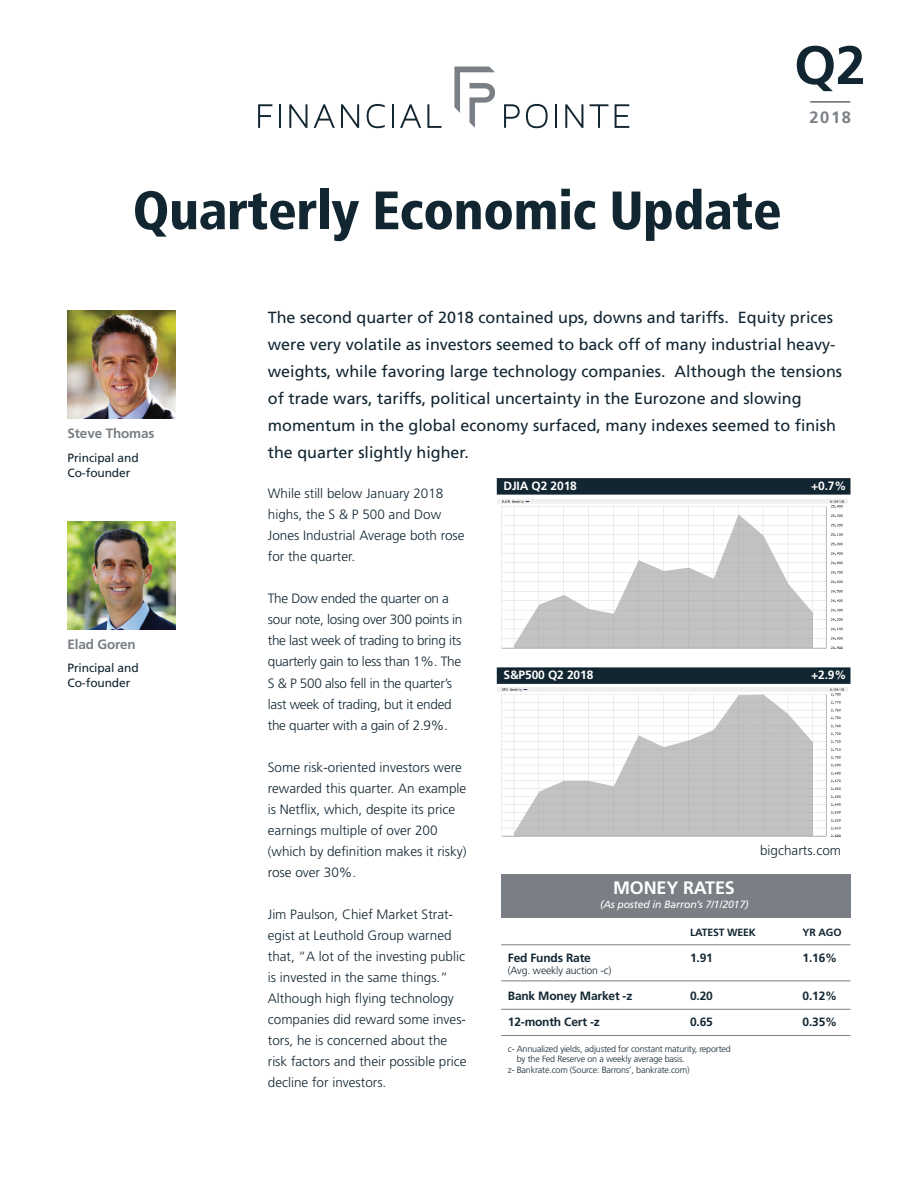
<style>
.page{position:relative;width:918px;height:1188px;background:#fff}
.page>*{position:absolute;margin:0;border:0;box-sizing:border-box;transform-origin:0 0}
.t1{font:900 condensed 54px "Frutiger";letter-spacing:-.01em;color:#122632}
.t2{font:700 54px "Frutiger";color:#122632}
.t3{font:700 18px "Frutiger";letter-spacing:-.01em;color:#fff}
.t4{font:700 16.5px "Frutiger";color:#797f84}
.t5{font:16.2px/27px "Frutiger";color:#122632}
.t6{font:300 13.5px/21px "Frutiger";color:#122632}
.t7{font:300 13.5px/21px "Frutiger";letter-spacing:-.02em;color:#122632}
.t8{font:700 13.5px "Frutiger";letter-spacing:-.01em;color:#797f84}
.t9{font:700 12px "Frutiger";letter-spacing:-.015em;color:#122632}
.t10{font:12px/15px "Frutiger";letter-spacing:-.01em;color:#122632}
.t11{font:700 12px "Frutiger";letter-spacing:-.01em;color:#fff}
.t12{font:italic 10.5px "Frutiger";letter-spacing:-.015em;color:#fff}
.t13{font:300 10.5px "Frutiger";letter-spacing:-.015em;color:#122632}
.t14{font:700 10.5px "Frutiger";letter-spacing:-.015em;color:#122632}
.t15{font:300 9px "Frutiger";letter-spacing:-.02em;color:#122632}
</style>
<div class="page">
<img style="left:68px;top:310px;width:108px;height:108px">
<img style="left:497px;top:499px;width:350px;height:150px">
<img style="left:497px;top:687px;width:350px;height:149px">
<hr style="left:810px;top:101px;width:40px;height:2px;background:#797f84">
<img style="left:68px;top:522px;width:108px;height:108px">
<div style="left:501px;top:875px;width:349px;height:43px;background:#797f84"></div>
<hr style="left:501px;top:945px;width:349px;height:1px;background:#797f84">
<hr style="left:501px;top:981px;width:349px;height:1px;background:#797f84">
<hr style="left:501px;top:1009px;width:349px;height:1px;background:#797f84">
<hr style="left:501px;top:1035px;width:349px;height:1px;background:#797f84">
<svg style="left:258px;top:104px;width:14px;height:24px"></svg>
<hr style="left:279px;top:104px;width:2px;height:24px;background:#122632">
<svg style="left:289px;top:104px;width:18px;height:24px"></svg>
<svg style="left:314px;top:104px;width:21px;height:24px"></svg>
<svg style="left:341px;top:104px;width:18px;height:24px"></svg>
<svg style="left:367px;top:104px;width:18px;height:24px"></svg>
<hr style="left:392px;top:104px;width:2px;height:24px;background:#122632">
<svg style="left:400px;top:104px;width:21px;height:24px"></svg>
<svg style="left:427px;top:104px;width:15px;height:24px"></svg>
<svg style="left:504px;top:104px;width:16px;height:24px"></svg>
<svg style="left:526px;top:104px;width:22px;height:24px"></svg>
<hr style="left:555px;top:104px;width:2px;height:24px;background:#122632">
<svg style="left:565px;top:104px;width:18px;height:24px"></svg>
<svg style="left:590px;top:104px;width:18px;height:24px"></svg>
<svg style="left:615px;top:104px;width:14px;height:24px"></svg>
<svg style="left:454px;top:67px;width:41px;height:61px"></svg>
<div style="left:497px;top:478px;width:353px;height:17px;background:#122632"></div>
<div style="left:497px;top:667px;width:353px;height:17px;background:#122632"></div>
<h1 class="t2" style="left:794px;top:34px;width:73px">Q2</h1>
<p class="t4" style="left:809px;top:108px;width:43px">2018</p>
<h1 class="t1" style="left:133px;top:178px;width:651px">Quarterly Economic Update</h1>
<p class="t8" style="left:68px;top:426px;width:89px">Steve Thomas</p>
<p class="t10" style="left:68px;top:451px;width:73px">Principal and<br>Co-founder</p>
<p class="t8" style="left:68px;top:636px;width:70px">Elad Goren</p>
<p class="t10" style="left:68px;top:661px;width:73px">Principal and<br>Co-founder</p>
<p class="t5" style="left:268px;top:304px;width:576px">The second quarter of 2018 contained ups, downs and tariffs. Equity prices were very volatile as investors seemed to back off of many industrial heavy&shy;weights, while favoring large technology companies. Although the tensions of trade wars, tariffs, political uncertainty in the Eurozone and slowing momentum in the global economy surfaced, many indexes seemed to finish the quarter slightly higher.</p>
<p class="t6" style="left:268px;top:484px;width:198px">While still below January 2018 highs, the S &amp; P 500 and Dow<br>Jones Industrial Average both rose for the quarter.</p>
<p class="t7" style="left:268px;top:589px;width:196px">The Dow ended the quarter on a sour note, losing over 300 points in the last week of trading to bring its quarterly gain to less than 1%. The<br>S &amp; P 500 also fell in the quarter’s last week of trading, but it ended the quarter with a gain of 2.9%.</p>
<p class="t6" style="left:268px;top:757px;width:200px">Some risk-oriented investors were rewarded this quarter. An example is Netflix, which, despite its price earnings multiple of over 200 (which by definition makes it risky) rose over 30%.</p>
<p class="t6" style="left:268px;top:904px;width:200px">Jim Paulson, Chief Market Strat&shy;egist at Leuthold Group warned that, “A lot of the investing public is invested in the same things.”<br>Although high flying technology companies did reward some inves&shy;tors, he is concerned about the risk factors and their possible price decline for investors.</p>
<p class="t11" style="left:504px;top:479px;width:75px">DJIA Q2 2018</p>
<p class="t11" style="left:811px;top:479px;width:37px">+0.7%</p>
<p class="t11" style="left:504px;top:668px;width:91px">S&amp;P500 Q2 2018</p>
<p class="t11" style="left:811px;top:668px;width:37px">+2.9%</p>
<h2 class="t3" style="left:613px;top:877px;width:123px">MONEY RATES</h2>
<p class="t12" style="left:600px;top:898px;width:150px">(As posted in Barron’s 7/1/2017)</p>
<p class="t6" style="left:760px;top:841px;width:82px">bigcharts.com</p>
<p class="t14" style="left:690px;top:926px;width:67px">LATEST WEEK</p>
<p class="t14" style="left:803px;top:926px;width:40px">YR AGO</p>
<p class="t9" style="left:508px;top:951px;width:85px">Fed Funds Rate</p>
<p class="t9" style="left:690px;top:951px;width:24px">1.91</p>
<p class="t9" style="left:803px;top:951px;width:36px">1.16%</p>
<p class="t13" style="left:508px;top:964px;width:105px">(Avg. weekly auction -c)</p>
<p class="t9" style="left:508px;top:989px;width:126px">Bank Money Market -z</p>
<p class="t9" style="left:690px;top:989px;width:24px">0.20</p>
<p class="t9" style="left:803px;top:989px;width:36px">0.12%</p>
<p class="t9" style="left:508px;top:1015px;width:93px">12-month Cert -z</p>
<p class="t9" style="left:690px;top:1015px;width:24px">0.65</p>
<p class="t9" style="left:803px;top:1015px;width:36px">0.35%</p>
<p class="t15" style="left:508px;top:1044px;width:225px">c- Annualized yields, adjusted for constant maturity, reported</p>
<p class="t15" style="left:517px;top:1054px;width:170px">by the Fed Reserve on a weekly average basis.</p>
<p class="t15" style="left:508px;top:1065px;width:183px">z- Bankrate.com (Source: Barrons’, bankrate.com)</p>
</div>
